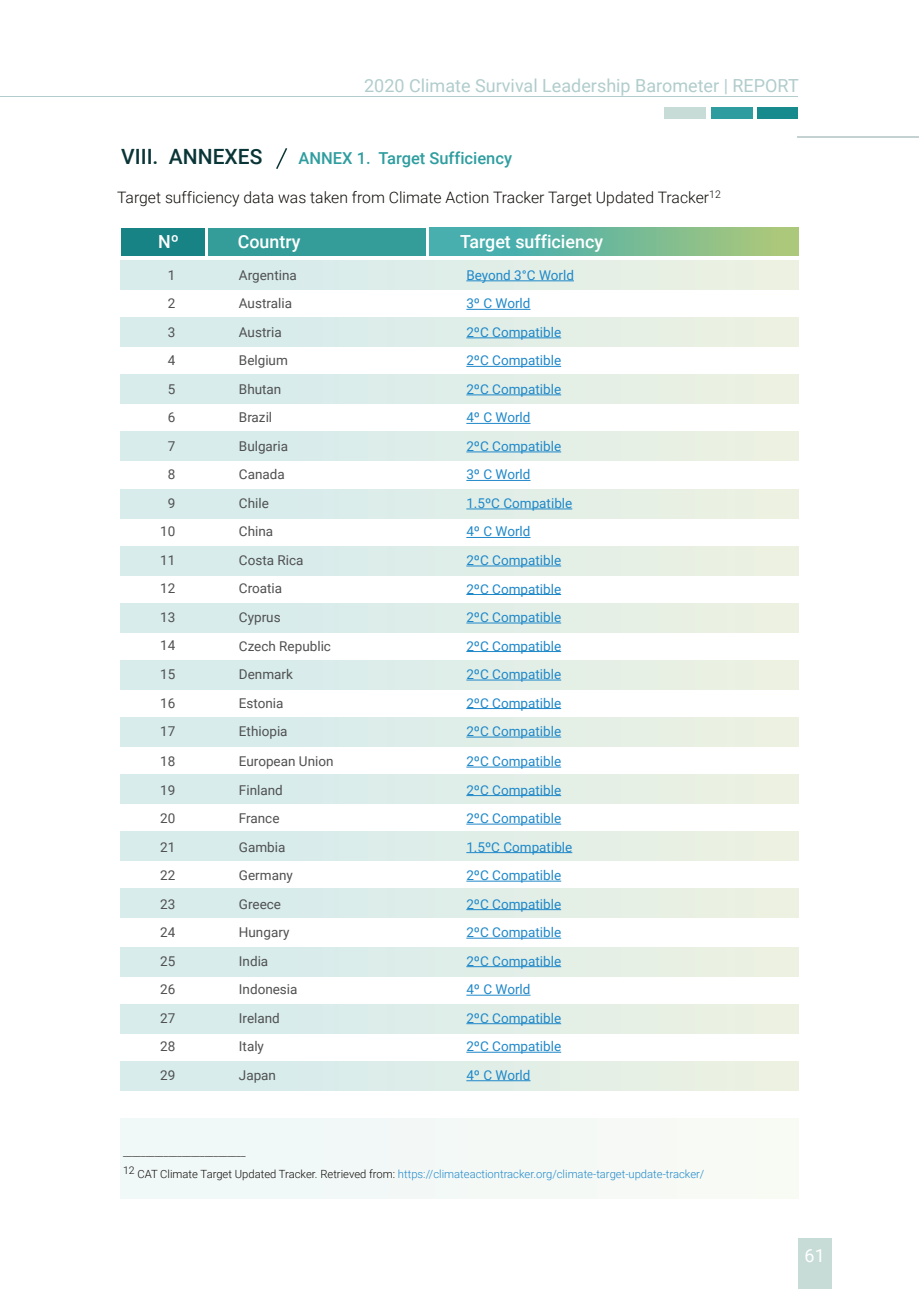
<style>
.page{position:relative;width:919px;height:1289px;background:#fff}
.page>*{position:absolute;margin:0;border:0;box-sizing:border-box;transform-origin:0 0}
.t1{font:500 21px "Roboto";color:#0a3537}
.t2{font:18px "Roboto";color:#b1cccc}
.t3{font:500 18px "Roboto";color:#fff}
.t4{font:18px "Roboto";color:#fff}
.t5{font:500 16.5px "Roboto";color:#2f9d9f}
.t6{font:300 15.75px "Roboto";color:#100e0a}
.t7{font:13.5px/28.5px "Roboto";color:#1f88c9}
.t8{font:13.5px/28.5px "Roboto";color:#505050}
.t9{font:300 11.25px "Roboto";color:#1f88c9}
.s1{color:#100e0a}
</style>
<div class="page">
<hr style="left:797px;top:136px;width:121px;height:1px;background:#c4d2d2">
<div style="left:757px;top:107px;width:40px;height:11px;background:#168a8c"></div>
<div style="left:711px;top:107px;width:41px;height:11px;background:#2f9d9f"></div>
<div style="left:664px;top:107px;width:42px;height:11px;background:#c7dbd7"></div>
<hr style="left:0;top:96px;width:797px;height:1px;background:#b1cccc">
<div style="left:797px;top:1238px;width:34px;height:50px;background:#c7dbd7"></div>
<div style="left:121px;top:228px;width:83px;height:28px;background:#188385"></div>
<div style="left:208px;top:228px;width:218px;height:28px;background:#349d99"></div>
<svg style="left:429px;top:228px;width:369px;height:28px;background:#71b998"></svg>
<div style="left:121px;top:260px;width:677px;height:29px;background:linear-gradient(to right,#d4ebee,#ecf1e2)"></div>
<div style="left:121px;top:317px;width:677px;height:29px;background:linear-gradient(to right,#d4ebee,#ecf1e2)"></div>
<div style="left:121px;top:603px;width:677px;height:29px;background:linear-gradient(to right,#d4ebee,#eaf0e1)"></div>
<div style="left:121px;top:888px;width:677px;height:29px;background:linear-gradient(to right,#d4ebee,#ecf1e2)"></div>
<div style="left:121px;top:1061px;width:677px;height:29px;background:linear-gradient(to right,#d4ebee,#ecf1e2)"></div>
<div style="left:121px;top:1118px;width:677px;height:80px;background:#f4f9f7"></div>
<div style="left:121px;top:1004px;width:677px;height:29px;background:linear-gradient(to right,#d4ebee,#ebf1e2)"></div>
<div style="left:121px;top:947px;width:677px;height:29px;background:linear-gradient(to right,#d4ebee,#ebf1e2)"></div>
<div style="left:121px;top:831px;width:677px;height:29px;background:linear-gradient(to right,#d4ebee,#ecf1e2)"></div>
<div style="left:121px;top:774px;width:677px;height:29px;background:linear-gradient(to right,#d4ebee,#ecf1e2)"></div>
<div style="left:121px;top:717px;width:677px;height:29px;background:linear-gradient(to right,#d3ebee,#eaf0e1)"></div>
<div style="left:121px;top:660px;width:677px;height:29px;background:linear-gradient(to right,#d4ebee,#eaf0e1)"></div>
<div style="left:121px;top:546px;width:677px;height:29px;background:linear-gradient(to right,#d4ebee,#eaf0e1)"></div>
<div style="left:121px;top:489px;width:677px;height:29px;background:linear-gradient(to right,#d4ebee,#eaf0e1)"></div>
<div style="left:121px;top:431px;width:677px;height:29px;background:linear-gradient(to right,#d4ebee,#ecf1e2)"></div>
<div style="left:121px;top:374px;width:677px;height:29px;background:linear-gradient(to right,#d4ebee,#ecf1e2)"></div>
<hr style="left:466px;top:280px;width:108px;height:1px;background:#1f88c9">
<hr style="left:466px;top:309px;width:64px;height:1px;background:#1f88c9">
<hr style="left:466px;top:337px;width:95px;height:1px;background:#1f88c9">
<hr style="left:466px;top:366px;width:95px;height:1px;background:#1f88c9">
<hr style="left:466px;top:394px;width:95px;height:1px;background:#1f88c9">
<hr style="left:466px;top:423px;width:64px;height:1px;background:#1f88c9">
<hr style="left:466px;top:451px;width:95px;height:1px;background:#1f88c9">
<hr style="left:466px;top:480px;width:64px;height:1px;background:#1f88c9">
<hr style="left:466px;top:508px;width:106px;height:1px;background:#1f88c9">
<hr style="left:466px;top:537px;width:64px;height:1px;background:#1f88c9">
<hr style="left:466px;top:565px;width:95px;height:1px;background:#1f88c9">
<hr style="left:466px;top:594px;width:95px;height:1px;background:#1f88c9">
<hr style="left:466px;top:622px;width:95px;height:1px;background:#1f88c9">
<hr style="left:466px;top:651px;width:95px;height:1px;background:#1f88c9">
<hr style="left:466px;top:679px;width:95px;height:1px;background:#1f88c9">
<hr style="left:466px;top:708px;width:95px;height:1px;background:#1f88c9">
<hr style="left:466px;top:736px;width:95px;height:1px;background:#1f88c9">
<hr style="left:466px;top:766px;width:95px;height:1px;background:#1f88c9">
<hr style="left:466px;top:795px;width:95px;height:1px;background:#1f88c9">
<hr style="left:466px;top:823px;width:95px;height:1px;background:#1f88c9">
<hr style="left:466px;top:852px;width:106px;height:1px;background:#1f88c9">
<hr style="left:466px;top:880px;width:95px;height:1px;background:#1f88c9">
<hr style="left:466px;top:909px;width:95px;height:1px;background:#1f88c9">
<hr style="left:466px;top:937px;width:95px;height:1px;background:#1f88c9">
<hr style="left:466px;top:966px;width:95px;height:1px;background:#1f88c9">
<hr style="left:466px;top:994px;width:64px;height:1px;background:#1f88c9">
<hr style="left:466px;top:1023px;width:95px;height:1px;background:#1f88c9">
<hr style="left:466px;top:1051px;width:95px;height:1px;background:#1f88c9">
<hr style="left:466px;top:1080px;width:64px;height:1px;background:#1f88c9">
<svg style="left:276px;top:148px;width:11px;height:21px"></svg>
<h2 class="t2" style="left:364px;top:73px;width:436px">2020 Climate Survival Leadership Barometer | REPORT</h2>
<h1 class="t1" style="left:121px;top:142px;width:143px">VIII. ANNEXES</h1>
<p class="t5" style="left:298px;top:147px;width:215px">ANNEX 1. Target Sufficiency</p>
<p class="t6" style="left:117px;top:186px;width:605px">Target sufficiency data was taken from Climate Action Tracker Target Updated Tracker<sup>12</sup></p>
<h2 class="t3" style="left:158px;top:229px;width:22px">Nº</h2>
<h2 class="t3" style="left:238px;top:229px;width:64px">Country</h2>
<h2 class="t3" style="left:460px;top:229px;width:144px">Target sufficiency</h2>
<p class="t8" style="left:239px;top:260px;width:94px">Argentina<br>Australia<br>Austria<br>Belgium<br>Bhutan<br>Brazil<br>Bulgaria<br>Canada<br>Chile<br>China<br>Costa Rica<br>Croatia<br>Cyprus<br>Czech Republic<br>Denmark<br>Estonia<br>Ethiopia</p>
<p class="t8" style="left:239px;top:746px;width:96px">European Union<br>Finland<br>France<br>Gambia<br>Germany<br>Greece<br>Hungary<br>India<br>Indonesia<br>Ireland<br>Italy<br>Japan</p>
<p class="t7" style="left:466px;top:260px;width:109px">Beyond 3°C World<br>3º C World<br>2ºC Compatible<br>2ºC Compatible<br>2ºC Compatible<br>4º C World<br>2ºC Compatible<br>3º C World<br>1.5ºC Compatible<br>4º C World<br>2ºC Compatible<br>2ºC Compatible<br>2ºC Compatible<br>2ºC Compatible<br>2ºC Compatible<br>2ºC Compatible<br>2ºC Compatible</p>
<p class="t7" style="left:466px;top:746px;width:107px">2ºC Compatible<br>2ºC Compatible<br>2ºC Compatible<br>1.5ºC Compatible<br>2ºC Compatible<br>2ºC Compatible<br>2ºC Compatible<br>2ºC Compatible<br>4º C World<br>2ºC Compatible<br>2ºC Compatible<br>4º C World</p>
<p class="t8" style="left:160px;top:260px;width:17px;text-align:center">1<br>2<br>3<br>4<br>5<br>6<br>7<br>8<br>9<br>10<br>11<br>12<br>13<br>14<br>15<br>16<br>17</p>
<p class="t8" style="left:160px;top:746px;width:17px;text-align:justify">18<br>19<br>20<br>21<br>22<br>23<br>24<br>25<br>26<br>27<br>28<br>29</p>
<p class="t9" style="left:123px;top:1166px;width:583px"><sup>12</sup> <span class="s1">CAT Climate Target Updated Tracker. Retrieved from:</span> https://climateactiontracker.org/climate-target-update-tracker/</p>
<h2 class="t4" style="left:804px;top:1243px;width:22px">61</h2>
</div>
